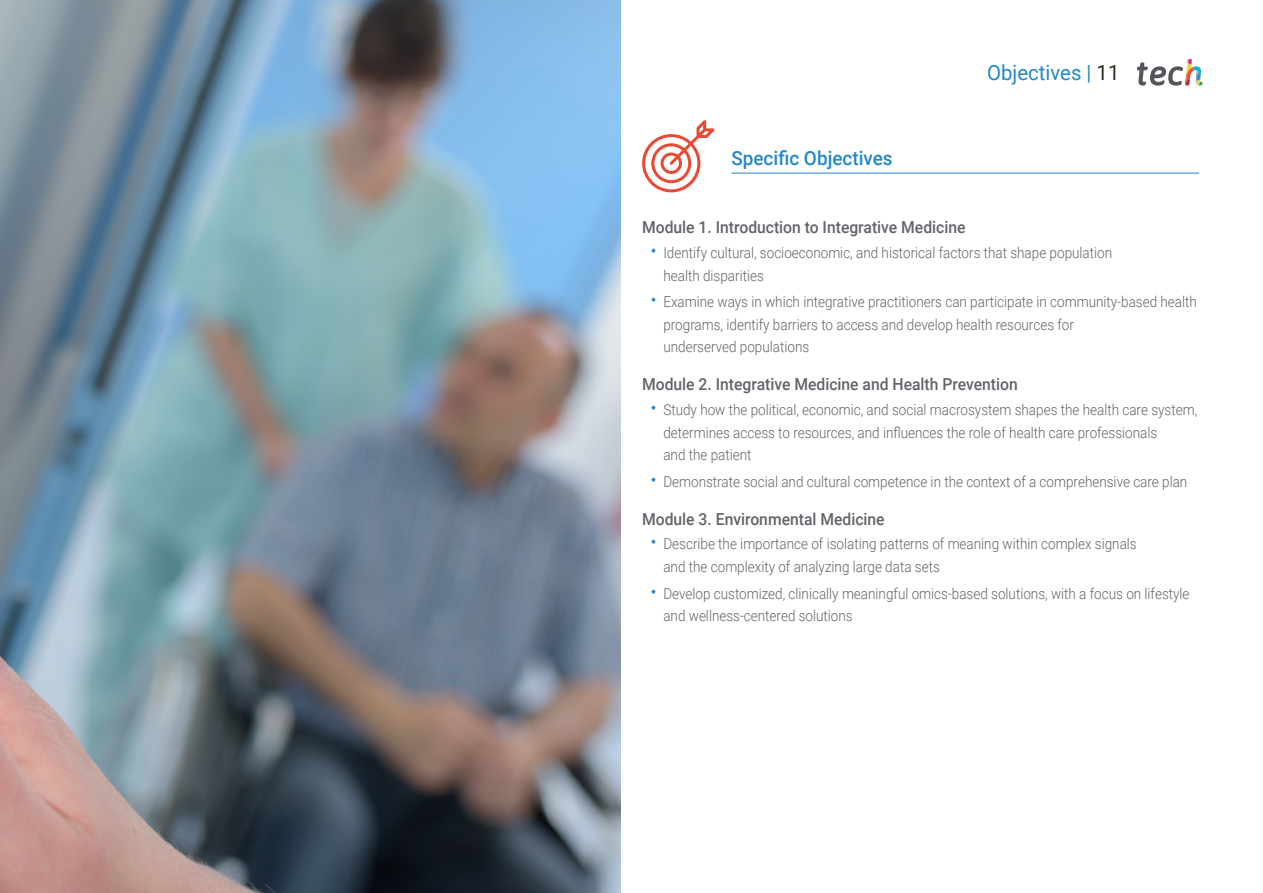
<style>
.page{position:relative;width:1263px;height:893px;background:#fff}
.page>*{position:absolute;margin:0;border:0;box-sizing:border-box;transform-origin:0 0}
.t1{font:21px "Roboto";color:#2488c9}
.t2{font:500 19.5px "Roboto";color:#2488c9}
.t3{font:500 16.5px "Roboto";color:#61646a;scale:.95 1}
.t4{font:300 15px/22.5px "Roboto";color:#61646a;scale:.9 1}
.s1{color:#312e20}
</style>
<div class="page">
<svg style="left:1137px;top:59px;width:65px;height:27px"></svg>
<img style="left:0;top:0;width:621px;height:893px">
<hr style="left:731px;top:173px;width:468px;height:1px;background:#2488c9">
<svg style="left:642px;top:120px;width:72px;height:72px"></svg>
<h2 class="t2" style="left:731px;top:144px;width:163px">Specific Objectives</h2>
<h1 class="t1" style="left:987px;top:57px;width:134px">Objectives | <span class="s1">11</span></h1>
<p class="t3" style="left:642px;top:216px;width:342px">Module 1. Introduction to Integrative Medicine</p>
<p class="t4" style="left:663px;top:241px;width:500px">Identify cultural, socioeconomic, and historical factors that shape population health disparities</p>
<p class="t4" style="left:663px;top:290px;width:594px">Examine ways in which integrative practitioners can participate in community-based health programs, identify barriers to access and develop health resources for<br>underserved populations</p>
<p class="t3" style="left:642px;top:373px;width:397px">Module 2. Integrative Medicine and Health Prevention</p>
<p class="t4" style="left:663px;top:398px;width:595px">Study how the political, economic, and social macrosystem shapes the health care system, determines access to resources, and influences the role of health care professionals<br>and the patient</p>
<p class="t4" style="left:663px;top:470px;width:584px">Demonstrate social and cultural competence in the context of a comprehensive care plan</p>
<p class="t3" style="left:642px;top:507px;width:257px">Module 3. Environmental Medicine</p>
<p class="t4" style="left:663px;top:532px;width:527px">Describe the importance of isolating patterns of meaning within complex signals and the complexity of analyzing large data sets</p>
<p class="t4" style="left:663px;top:581px;width:586px">Develop customized, clinically meaningful omics-based solutions, with a focus on lifestyle and wellness-centered solutions</p>
</div>
